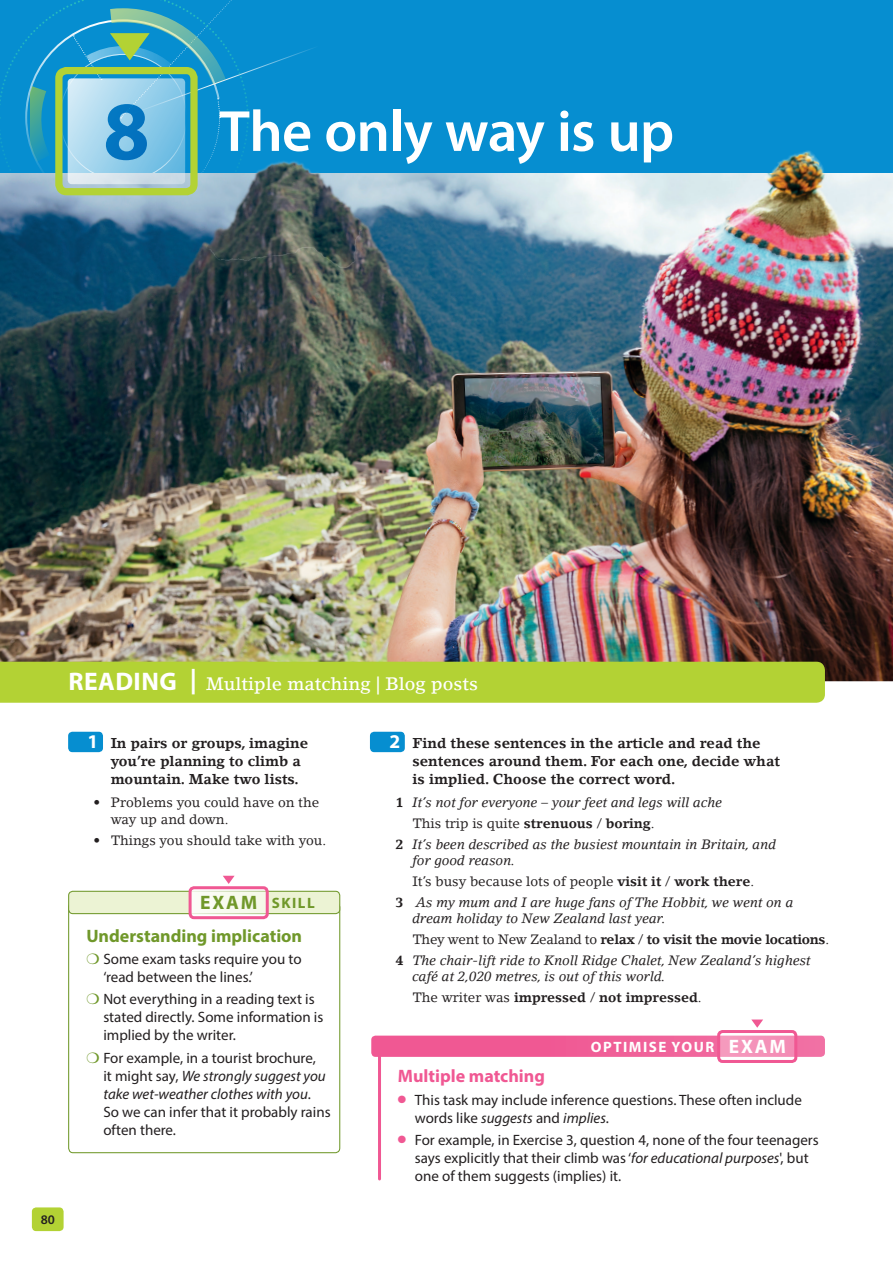
<style>
.page{position:relative;width:893px;height:1263px;background:#fff}
.page>*{position:absolute;margin:0;border:0;box-sizing:border-box;transform-origin:0 0}
.Unit_Head{font:600 58.5px "Myriad Pro";letter-spacing:-.015em;color:#fff}
.t1{font:700 19.5px "Myriad Pro";color:#fff}
.t2{font:700 19.5px "Myriad Pro";color:#70982a}
.Heading_A{font:500 18px "Lino Letter Std";color:#fff}
.Heading_D{font:700 18px "Myriad Pro";color:#70982a}
.Heading_D-2{font:700 18px "Myriad Pro";color:#f05893}
.Body_text_with_bulle{font:15px/18px "Myriad Pro";color:#231f20}
.t3{font:700 15px "Myriad Pro";letter-spacing:.1em;color:#fff}
.t4{font:700 15px "Myriad Pro";letter-spacing:.1em;color:#70982a}
.Rubric_with_number{font:700 14.25px/18px "Lino Letter Std";color:#231f20}
.Body_text_with_numbe{font:italic 13.5px/16.5px "Lino Letter Std";color:#231f20}
.Body_text_no_number{font:13.5px "Lino Letter Std";color:#231f20}
.Body_text_with_numbe-2{font:13.5px/16.5px "Lino Letter Std";color:#231f20}
.Body_text_no_number-2{font:700 13.5px "Lino Letter Std";letter-spacing:-.02em;color:#231f20}
.Body_text_no_number-3{font:700 13.5px "Lino Letter Std";color:#231f20}
.folio{font:600 13.2px "Myriad Pro";color:#231f20}
.s1{font-weight:700;font-size:83.55px;color:#068ed0}
.s2{font-family:"Myriad Pro";font-weight:700;font-size:25.5px}
.s3{font-weight:700}
.s4{color:#70982a}
.s5{font-style:italic}
.s6{font-weight:700;font-style:normal}
.s7{font-weight:400}
.s8{color:#f05893}
</style>
<div class="page">
<img style="left:0;top:390px;width:893px;height:291px">
<div style="left:0;top:662px;width:825px;height:41px;background:#b3d234"></div>
<div style="left:32px;top:1207px;width:32px;height:24px;background:#b3d234;border-radius:4px"></div>
<div style="left:0;top:0;width:893px;height:172px;background:#068ed0"></div>
<svg style="left:0;top:0;width:313px;height:140px"></svg>
<div style="left:55px;top:67px;width:143px;height:128px;border:7px solid #b3d234;border-radius:8px"></div>
<div style="left:68px;top:78px;width:117px;height:106px;background:linear-gradient(to right,#cee9f5,#78c2e5);border-radius:4px"></div>
<div style="left:370px;top:732px;width:35px;height:20px;background:#068ed0;border-radius:4px"></div>
<div style="left:68px;top:732px;width:35px;height:20px;background:#068ed0;border-radius:4px"></div>
<div style="left:68px;top:902px;width:272px;height:251px;border:1px solid #70982a;border-radius:4px"></div>
<div style="left:69px;top:891px;width:271px;height:23px;background:#ecf3d4;border-radius:4px"></div>
<div style="left:68px;top:891px;width:272px;height:23px;border:1px solid #70982a;border-radius:4px"></div>
<svg style="left:190px;top:889px;width:76px;height:27px;background:#f4f7eb"></svg>
<svg style="left:223px;top:876px;width:12px;height:8px"></svg>
<div style="left:189px;top:886px;width:80px;height:33px;border:3px solid #f05893;border-radius:4px"></div>
<svg style="left:371px;top:1035px;width:454px;height:22px;background:#f0639a"></svg>
<hr style="left:378px;top:1050px;width:3px;height:129px;background:#f05893">
<svg style="left:719px;top:1032px;width:76px;height:29px;background:#f5a3c3"></svg>
<svg style="left:751px;top:1019px;width:12px;height:9px"></svg>
<div style="left:717px;top:1030px;width:80px;height:33px;border:3px solid #f05893;border-radius:4px"></div>
<img style="left:0;top:140px;width:893px;height:250px">
<p class="Unit_Head" style="left:103px;top:94px;width:572px"><span class="s1">8</span> The only way is up</p>
<p class="Heading_A" style="left:68px;top:673px;width:411px"><span class="s2">READING |</span> Multiple matching | Blog posts</p>
<p class="folio" style="left:41px;top:1211px;width:16px">80</p>
<p class="t1" style="left:88px;top:728px;width:12px">1</p>
<p class="Rubric_with_number" style="left:111px;top:734px;width:199px">In pairs or groups, imagine you’re planning to climb a mountain. Make two lists.</p>
<p class="Body_text_with_numbe-2" style="left:111px;top:794px;width:210px;text-indent:-17px"><span class="s3">•</span> Problems you could have on the way up and down.</p>
<p class="Body_text_with_numbe-2" style="left:94px;top:831px;width:234px"><span class="s3">•</span> Things you should take with you.</p>
<p class="t2" style="left:200px;top:890px;width:59px">EXAM</p>
<p class="t4" style="left:272px;top:893px;width:44px">SKILL</p>
<p class="Heading_D" style="left:86px;top:924px;width:217px">Understanding implication</p>
<p class="Body_text_with_bulle" style="left:103px;top:950px;width:200px;text-indent:-17px"><span class="s4">❍</span> Some exam tasks require you to ‘read between the lines.’</p>
<p class="Body_text_with_bulle" style="left:103px;top:990px;width:222px;text-indent:-17px"><span class="s4">❍</span> Not everything in a reading text is stated directly. Some information is implied by the writer.</p>
<p class="Body_text_with_bulle" style="left:103px;top:1048px;width:229px;text-indent:-17px"><span class="s4">❍</span> For example, in a tourist brochure,<br>it might say, <span class="s5">We strongly suggest you take wet-weather clothes with you</span>.<br>So we can infer that it probably rains often there.</p>
<p class="t1" style="left:389px;top:728px;width:12px">2</p>
<p class="Rubric_with_number" style="left:412px;top:734px;width:369px">Find these sentences in the article and read the sentences around them. For each one, decide what is implied. Choose the correct word.</p>
<p class="Body_text_with_numbe" style="left:395px;top:794px;width:328px"><span class="s6">1</span> It’s not for everyone – your feet and legs will ache</p>
<p class="Body_text_no_number" style="left:412px;top:815px;width:244px">This trip is quite <span class="s3">strenuous</span> / <span class="s3">boring</span>.</p>
<p class="Body_text_with_numbe" style="left:412px;top:836px;width:365px;text-indent:-17px"><span class="s6">2</span> It’s been described as the busiest mountain in Britain, and for good reason.</p>
<p class="Body_text_no_number" style="left:412px;top:873px;width:343px">It’s busy because lots of people <span class="s3">visit it</span> / <span class="s3">work there</span>.</p>
<p class="Body_text_with_numbe" style="left:412px;top:894px;width:382px;text-indent:-17px"><span class="s6">3</span> As my mum and I are huge fans of The Hobbit, we went on a dream holiday to New Zealand last year.</p>
<p class="Body_text_no_number-2" style="left:412px;top:931px;width:418px"><span class="s7">They went to New Zealand to</span> relax <span class="s7">/</span> to visit the movie locations<span class="s7">.</span></p>
<p class="Body_text_with_numbe" style="left:412px;top:952px;width:400px;text-indent:-17px"><span class="s6">4</span> The chair-lift ride to Knoll Ridge Chalet, New Zealand’s highest café at 2,020 metres, is out of this world.</p>
<p class="Body_text_no_number-3" style="left:412px;top:989px;width:291px"><span class="s7">The writer was</span> impressed <span class="s7">/</span> not impressed<span class="s7">.</span></p>
<p class="t3" style="left:591px;top:1037px;width:125px">OPTIMISE YOUR</p>
<p class="t1" style="left:729px;top:1033px;width:59px">EXAM</p>
<p class="Heading_D-2" style="left:398px;top:1064px;width:149px">Multiple matching</p>
<p class="Body_text_with_bulle" style="left:415px;top:1090px;width:388px;text-indent:-17px"><span class="s8">●</span> This task may include inference questions. These often include words like <span class="s5">suggests</span> and <span class="s5">implies</span>.</p>
<p class="Body_text_with_bulle" style="left:415px;top:1131px;width:405px;text-indent:-17px"><span class="s8">●</span> For example, in Exercise 3, question 4, none of the four teenagers says explicitly that their climb was ‘<span class="s5">for educational purposes</span>', but one of them suggests (implies) it.</p>
</div>
